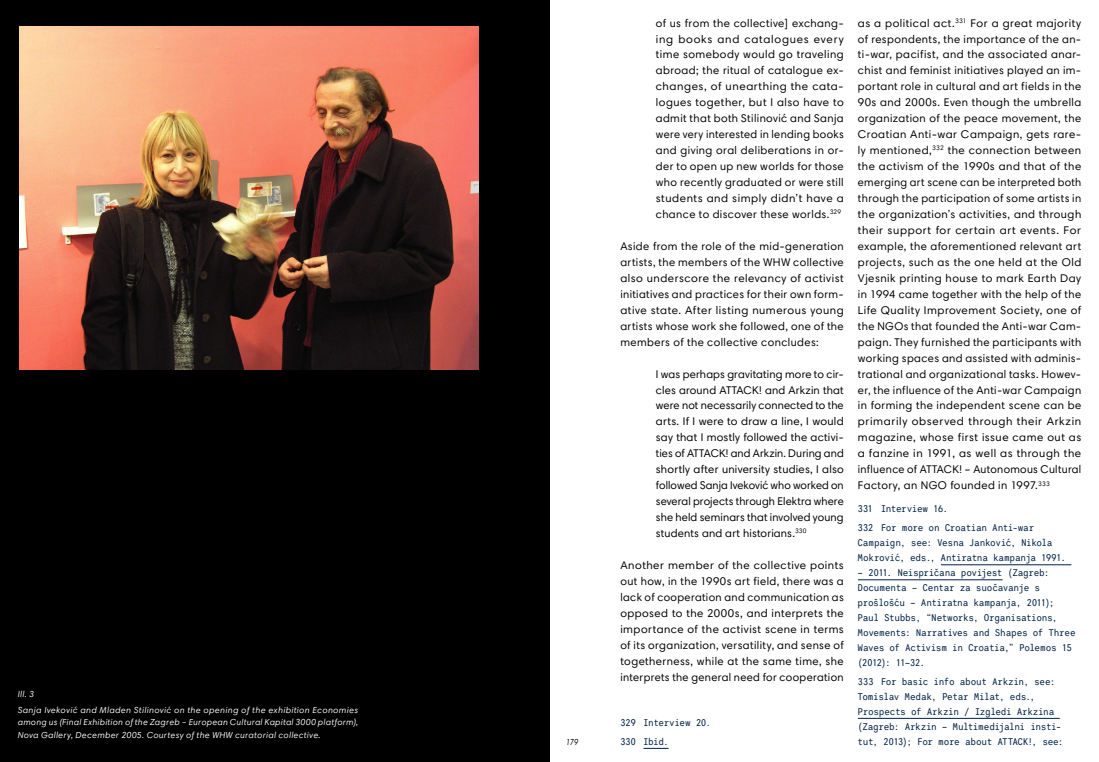
<style>
.page{position:relative;width:1099px;height:762px;background:#fff}
.page>*{position:absolute;margin:0;border:0;box-sizing:border-box;transform-origin:0 0}
.t1{font:11.25px/16px "Harmonia Sans Pro Cyr";letter-spacing:.03em;color:#000;text-align:justify}
.t2{font:10px/15px "Harmonia Sans Mono Std CE";letter-spacing:.025em;color:#002146}
.t3{font:italic 8.75px/16px "Harmonia Sans Pro Cyr";letter-spacing:.045em;color:#fff}
.t4{font:italic 8.75px "Harmonia Sans Pro Cyr";color:#000;scale:.85 1}
</style>
<div class="page">
<svg style="left:643px;top:748px;width:25px;height:1px"></svg>
<hr style="left:940px;top:564px;width:131px;height:1px;background:#002146">
<hr style="left:857px;top:579px;width:145px;height:1px;background:#002146">
<hr style="left:857px;top:718px;width:202px;height:1px;background:#002146">
<div style="left:0;top:0;width:549px;height:762px;background:#000"></div>
<img style="left:19px;top:27px;width:459px;height:343px">
<p class="t3" style="left:18px;top:685px;width:342px">Ill. 3<br>Sanja Iveković and Mladen Stilinović on the opening of the exhibition Economies</p>
<p class="t3" style="left:18px;top:715px;width:342px;line-height:12.5px">among us (Final Exhibition of the Zagreb – European Cultural Kapital 3000 platform),<br>Nova Gallery, December 2005. Courtesy of the WHW curatorial collective.</p>
<p class="t1" style="left:857px;top:15px;width:225px">as a political act.<sup>331</sup> For a great majority of respondents, the importance of the an&shy;ti-war, pacifist, and the associated anar&shy;chist and feminist initiatives played an im&shy;portant role in cultural and art fields in the 90s and 2000s. Even though the umbrella organization of the peace movement, the Croatian Anti-war Campaign, gets rare&shy;ly mentioned,<sup>332</sup> the connection between the activism of the 1990s and that of the emerging art scene can be interpreted both through the participation of some artists in the organization’s activities, and through their support for certain art events. For example, the aforementioned relevant art projects, such as the one held at the Old Vjesnik printing house to mark Earth Day in 1994 came together with the help of the Life Quality Improvement Society, one of the NGOs that founded the Anti-war Cam&shy;paign. They furnished the participants with working spaces and assisted with adminis&shy;trational and organizational tasks. Howev&shy;er, the influence of the Anti-war Campaign in forming the independent scene can be primarily observed through their Arkzin magazine, whose first issue came out as a fanzine in 1991, as well as through the influence of ATTACK! – Autonomous Cultural Factory, an NGO founded in 1997.<sup>333</sup></p>
<p class="t2" style="left:857px;top:500px;width:178px;line-height:18.5px">331 Interview 16.<br>332 For more on Croatian Anti-war</p>
<p class="t2" style="left:857px;top:535px;width:209px">Campaign, see: Vesna Janković, Nikola<br>Mokrović, eds., Antiratna kampanja 1991.</p>
<p class="t2" style="left:857px;top:565px;width:219px">– 2011. Neispričana povijest (Zagreb:<br>Documenta – Centar za suočavanje s prošlošću – Antiratna kampanja, 2011); Paul Stubbs, “Networks, Organisations, Movements: Narratives and Shapes of Three Waves of Activism in Croatia,” Polemos 15 (2012): 11–32.</p>
<p class="t2" style="left:857px;top:673px;width:205px">333 For basic info about Arkzin, see:<br>Tomislav Medak, Petar Milat, eds., Prospects of Arkzin / Izgledi Arkzina (Zagreb: Arkzin – Multimedijalni insti-</p>
<p class="t1" style="left:656px;top:15px;width:189px">of us from the collective] exchang&shy;ing books and catalogues every time somebody would go traveling abroad; the ritual of catalogue ex&shy;changes, of unearthing the cata&shy;logues together, but I also have to admit that both Stilinović and Sanja were very interested in lending books and giving oral deliberations in or&shy;der to open up new worlds for those who recently graduated or were still students and simply didn’t have a chance to discover these worlds.<sup>329</sup></p>
<p class="t1" style="left:620px;top:238px;width:225px">Aside from the role of the mid-generation artists, the members of the WHW collective also underscore the relevancy of activist initiatives and practices for their own form&shy;ative state. After listing numerous young artists whose work she followed, one of the members of the collective concludes:</p>
<p class="t1" style="left:656px;top:365px;width:189px">I was perhaps gravitating more to cir&shy;cles around ATTACK! and Arkzin that were not necessarily connected to the arts. If I were to draw a line, I would say that I mostly followed the activi&shy;ties of ATTACK! and Arkzin. During and shortly after university studies, I also followed Sanja Iveković who worked on several projects through Elektra where she held seminars that involved young students and art historians.<sup>330</sup></p>
<p class="t1" style="left:620px;top:557px;width:225px">Another member of the collective points out how, in the 1990s art field, there was a lack of cooperation and communication as opposed to the 2000s, and interprets the importance of the activist scene in terms of its organization, versatility, and sense of togetherness, while at the same time, she interprets the general need for cooperation</p>
<p class="t2" style="left:620px;top:713px;width:92px;line-height:18.5px">329 Interview 20.<br>330 Ibid.</p>
<p class="t4" style="left:566px;top:736px;width:16px">179</p>
<p class="t2" style="left:857px;top:733px;width:146px">tut, 2013); For more about ATTA</p>
<p class="t2" style="left:1017px;top:733px;width:47px">CK!, see:</p>
</div>
